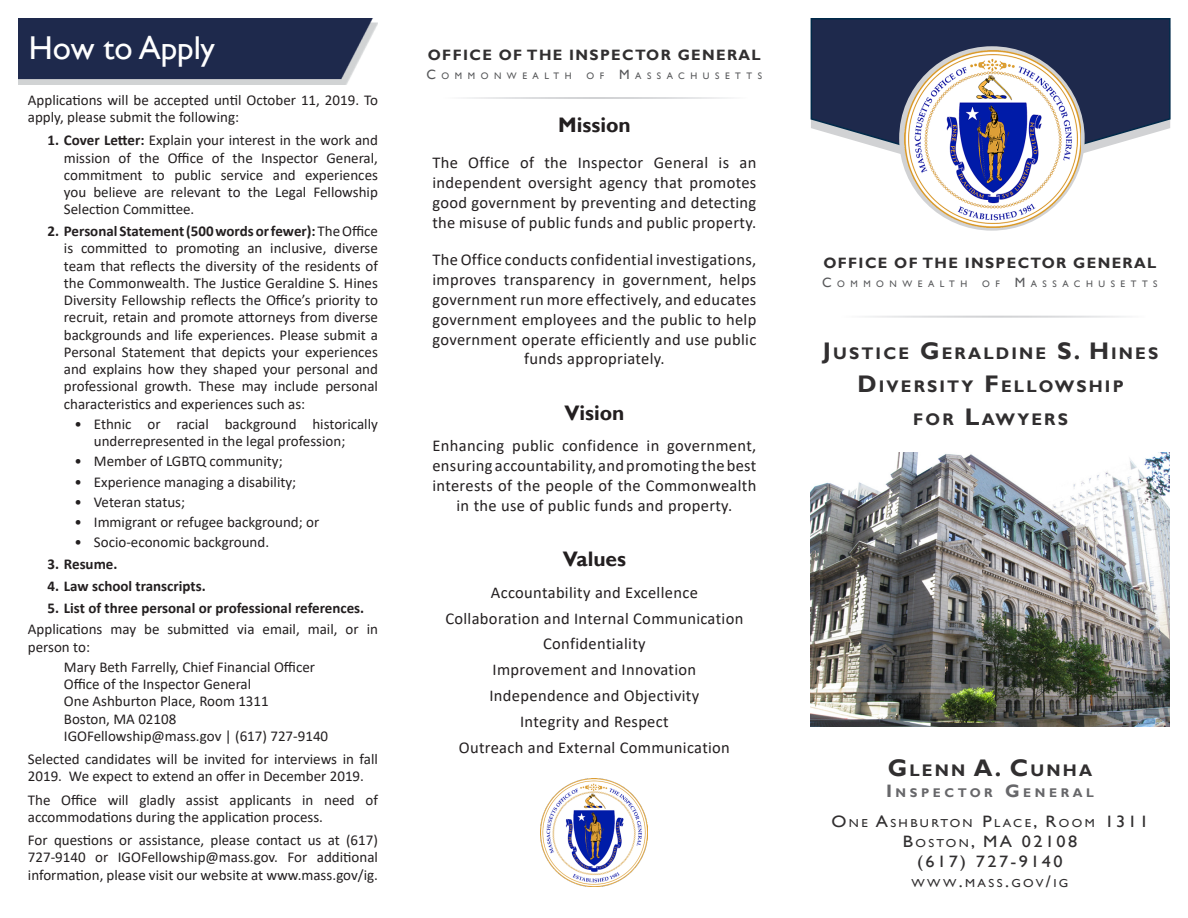
<style>
.page{position:relative;width:1188px;height:918px;background:#fff}
.page>*{position:absolute;margin:0;border:0;box-sizing:border-box;transform-origin:0 0}
.t1{font:33px "Gill Sans";color:#fff}
.t2{font:700 21px "Gill Sans";color:#231f20}
.t3{font:700 16.8px "Gill Sans";letter-spacing:.13em;color:#312f30}
.t4{font:16.5px/19.8px "Calibri";letter-spacing:.02em;color:#231f20;text-align:center}
.t5{font:16.5px "Gill Sans";letter-spacing:.13em;color:#312f30;scale:1.11 1}
.t6{font:15px/17.2px "Calibri";color:#231f20}
.t7{font:700 15px "Calibri";color:#231f20}
.t8{font:700 15px "Gill Sans";letter-spacing:.09em;color:#312f30}
.t9{font:700 12.6px "Gill Sans";letter-spacing:.285em;color:#67676a}
.t10{font:11.55px "Gill Sans";letter-spacing:.185em;color:#312f30;scale:1.11 1}
.t11{font:9.45px "Gill Sans";letter-spacing:.585em;color:#57585a}
.s1{font-weight:700}
.s2{font-size:13.5px}
.s3{font-size:24px}
.s4{font-size:18px}
.s5{font-size:16.5px}
.s6{font-size:11.55px}
</style>
<div class="page">
<svg style="left:810px;top:18px;width:361px;height:136px;background:#384261"></svg>
<svg style="left:899px;top:46px;width:186px;height:185px"></svg>
<img style="left:905px;top:51px;width:176px;height:177px">
<img style="left:810px;top:453px;width:360px;height:273px">
<img style="left:540px;top:778px;width:108px;height:108px">
<img style="left:18px;top:18px;width:360px;height:67px">
<p class="t1" style="left:29px;top:29px;width:188px">How to Apply</p>
<p class="t6" style="left:28px;top:91px;width:352px">Applications will be accepted until October 11, 2019. To apply, please submit the following:</p>
<p class="t6" style="left:64px;top:131px;width:316px;text-align:justify;text-indent:-16px"><span class="s1">1. Cover Letter:</span> Explain your interest in the work and mission of the Office of the Inspector General, commitment to public service and experiences you believe are relevant to the Legal Fellowship Selection Committee.</p>
<p class="t6" style="left:64px;top:222px;width:316px;text-align:justify;text-indent:-16px"><span class="s1">2. Personal Statement (500 words or fewer):</span> The Office is committed to promoting an inclusive, diverse team that reflects the diversity of the residents of the Commonwealth. The Justice Geraldine S. Hines Diversity Fellowship reflects the Office’s priority to recruit, retain and promote attorneys from diverse backgrounds and life experiences. Please submit a Personal Statement that depicts your experiences and explains how they shaped your personal and professional growth. These may include personal characteristics and experiences such as:</p>
<p class="t6" style="left:94px;top:415px;width:286px;text-indent:-20px">• Ethnic or racial background historically underrepresented in the legal profession;</p>
<p class="t6" style="left:74px;top:452px;width:210px">• Member of LGBTQ community;</p>
<p class="t6" style="left:74px;top:473px;width:223px">• Experience managing a disability;</p>
<p class="t6" style="left:74px;top:493px;width:112px">• Veteran status;</p>
<p class="t6" style="left:74px;top:513px;width:246px">• Immigrant or refugee background; or</p>
<p class="t6" style="left:74px;top:533px;width:196px">• Socio-economic background.</p>
<p class="t7" style="left:47px;top:554px;width:72px">3. Resume.</p>
<p class="t7" style="left:47px;top:575px;width:160px">4. Law school transcripts.</p>
<p class="t7" style="left:47px;top:597px;width:318px">5. List of three personal or professional references.</p>
<p class="t6" style="left:28px;top:620px;width:352px">Applications may be submitted via email, mail, or in person to:</p>
<p class="t6" style="left:64px;top:658px;width:266px">Mary Beth Farrelly, Chief Financial Officer Office of the Inspector General<br>One Ashburton Place, Room 1311<br>Boston, MA 02108<br>IGOFellowship@mass.gov | (617) 727-9140</p>
<p class="t6" style="left:28px;top:750px;width:352px">Selected candidates will be invited for interviews in fall<br>2019. We expect to extend an offer in December 2019.</p>
<p class="t6" style="left:28px;top:791px;width:352px">The Office will gladly assist applicants in need of accommodations during the application process.</p>
<p class="t6" style="left:28px;top:831px;width:352px;text-align:justify">For questions or assistance, please contact us at (617)<br>727-9140 or IGOFellowship@mass.gov. For additional information, please visit our website at www.mass.gov/ig.</p>
<p class="t8" style="left:428px;top:46px;width:334px">OFFICE OF THE INSPECTOR GENERAL</p>
<p class="t11" style="left:426px;top:71px;width:147px"><span class="s2">C</span> OMMONWEALTH</p>
<p class="t11" style="left:587px;top:71px;width:177px">OF <span class="s2">M</span> ASSACHUSETTS</p>
<p class="t2" style="left:558px;top:112px;width:74px">Mission</p>
<p class="t4" style="left:432px;top:152px;width:325px;text-align:justify">The Office of the Inspector General is an independent oversight agency that promotes good government by preventing and detecting the misuse of public funds and public property.</p>
<p class="t4" style="left:432px;top:250px;width:325px">The Office conducts confidential investigations, improves transparency in government, helps government run more effectively, and educates government employees and the public to help government operate efficiently and use public funds appropriately.</p>
<p class="t2" style="left:564px;top:400px;width:62px">Vision</p>
<p class="t4" style="left:432px;top:436px;width:325px">Enhancing public confidence in government, ensuring accountability, and promoting the best interests of the people of the Commonwealth in the use of public funds and property.</p>
<p class="t2" style="left:563px;top:546px;width:65px">Values</p>
<p class="t4" style="left:491px;top:582px;width:209px">Accountability and Excellence</p>
<p class="t4" style="left:445px;top:608px;width:299px">Collaboration and Internal Communication</p>
<p class="t4" style="left:543px;top:634px;width:104px">Confidentiality</p>
<p class="t4" style="left:493px;top:659px;width:205px">Improvement and Innovation</p>
<p class="t4" style="left:490px;top:685px;width:211px">Independence and Objectivity</p>
<p class="t4" style="left:520px;top:711px;width:150px">Integrity and Respect</p>
<p class="t4" style="left:459px;top:737px;width:273px">Outreach and External Communication</p>
<p class="t8" style="left:823px;top:253px;width:334px">OFFICE OF THE INSPECTOR GENERAL</p>
<p class="t11" style="left:822px;top:278px;width:147px"><span class="s2">C</span> OMMONWEALTH</p>
<p class="t11" style="left:982px;top:278px;width:177px">OF <span class="s2">M</span> ASSACHUSETTS</p>
<p class="t3" style="left:823px;top:344px;width:337px"><span class="s3">J</span>USTICE <span class="s3">G</span>ERALDINE <span class="s3">S. H</span> INES</p>
<p class="t3" style="left:857px;top:377px;width:268px"><span class="s3">D</span> IVERSITY <span class="s3">F</span>ELLOWSHI P</p>
<p class="t3" style="left:913px;top:410px;width:156px">FOR <span class="s3">L</span>AWYERS</p>
<p class="t3" style="left:888px;top:760px;width:206px"><span class="s3">G</span>LENN <span class="s3">A. C</span>UNHA</p>
<p class="t9" style="left:886px;top:785px;width:209px"><span class="s4">I</span>NSPECTOR <span class="s4">G</span>ENERAL</p>
<p class="t10" style="left:832px;top:816px;width:217px"><span class="s5">O</span>NE <span class="s5">A</span>SHBURTON <span class="s5">P</span>LACE<span class="s5">, R</span> OO</p>
<p class="t5" style="left:1085px;top:812px;width:59px"><span class="s6">M</span> 1311</p>
<p class="t5" style="left:903px;top:832px;width:159px">B <span class="s6">OSTON</span>, MA 02108</p>
<p class="t5" style="left:917px;top:852px;width:132px">(617) 727-9140</p>
<p class="t10" style="left:912px;top:876px;width:143px">WWW<span class="s5">.</span>MASS<span class="s5">.</span>GOV<span class="s5">/</span>IG</p>
</div>
